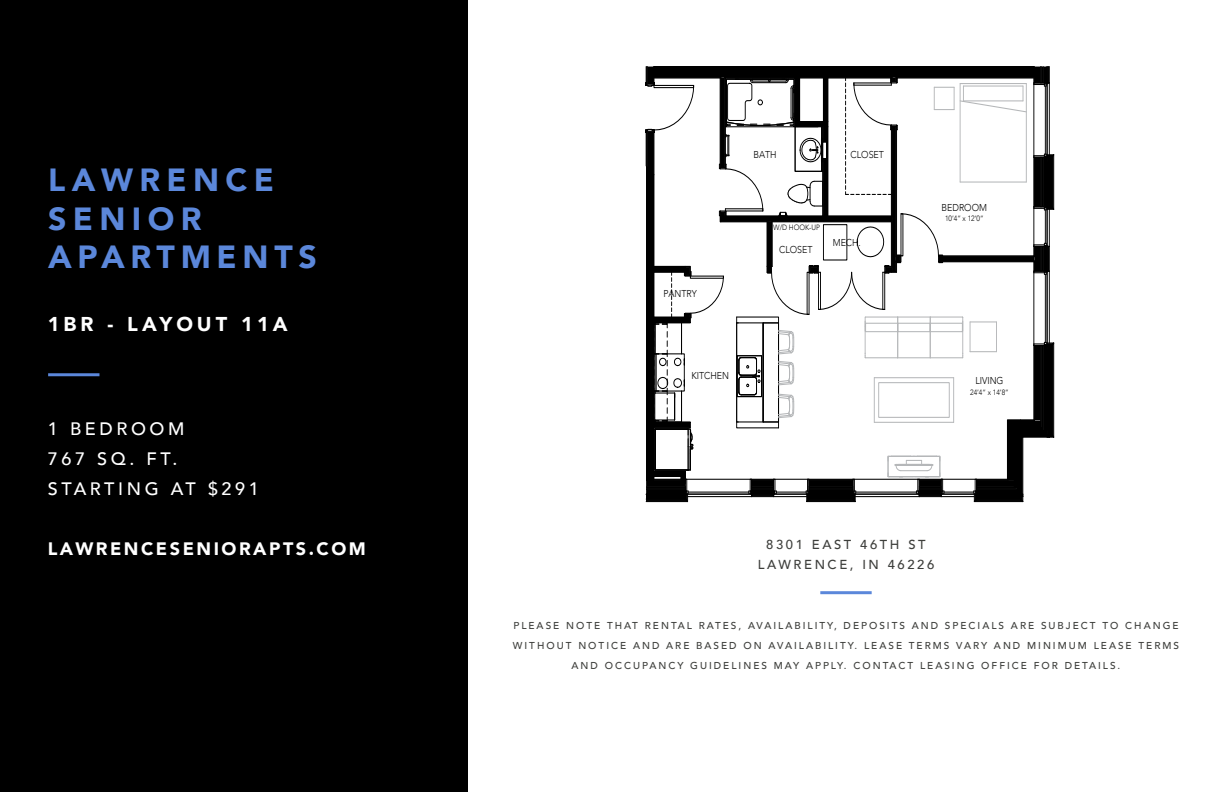
<style>
.page{position:relative;width:1224px;height:792px;background:#fff}
.page>*{position:absolute;margin:0;border:0;box-sizing:border-box;transform-origin:0 0}
.t1{font:900 32px/38.4px "Avenir";letter-spacing:.2em;color:#5b87da}
.t2{font:900 20px "Avenir";letter-spacing:.2em;color:#fff}
.t3{font:500 18px/30px "Avenir";letter-spacing:.2em;color:#fff}
.t4{font:900 18px "Avenir";letter-spacing:.14em;color:#fff}
.t5{font:500 13px/20px "Avenir";letter-spacing:.2em;color:#3d3e3b;text-align:center}
.t6{font:500 10px/20px "Avenir";letter-spacing:.2em;color:#3d3e3b;text-align:center}
.t7{font:300 10px "Avenir";color:#000;scale:.89 1}
.t8{font:300 7.6px "Avenir";letter-spacing:-.005em;color:#000;scale:.89 1}
</style>
<div class="page">
<div style="left:0;top:0;width:468px;height:792px;background:#000"></div>
<hr style="left:48px;top:373px;width:51px;height:3px;background:#5b87da">
<hr style="left:820px;top:591px;width:52px;height:3px;background:#5b87da">
<svg style="left:645px;top:67px;width:410px;height:436px"></svg>
<div style="left:773px;top:223px;width:47px;height:9px;background:#fff"></div>
<div style="left:901px;top:167px;width:8px;height:19px;background:#fff"></div>
<div style="left:962px;top:242px;width:17px;height:9px;background:#fff"></div>
<div style="left:816px;top:466px;width:18px;height:8px;background:#fff"></div>
<h1 class="t1" style="left:48px;top:160px;width:270px">LAWRENCE<br>SENIOR<br>APARTMENTS</h1>
<h2 class="t2" style="left:48px;top:307px;width:241px">1BR - LAYOUT 11A</h2>
<h3 class="t3" style="left:48px;top:413px;width:213px">1 BEDROOM<br>767 SQ. FT.<br>STARTING AT $291</h3>
<h3 class="t4" style="left:48px;top:533px;width:320px">LAWRENCESENIORAPTS.COM</h3>
<p class="t7" style="left:663px;top:288px;width:39px">PANTRY</p>
<p class="t7" style="left:754px;top:148px;width:28px">BATH</p>
<p class="t7" style="left:851px;top:148px;width:39px">CLOSET</p>
<p class="t8" style="left:773px;top:223px;width:54px">W/D HOOK-UP</p>
<p class="t7" style="left:779px;top:244px;width:39px">CLOSET</p>
<p class="t7" style="left:833px;top:237px;width:33px">MECH.</p>
<p class="t7" style="left:691px;top:370px;width:44px">KITCHEN</p>
<p class="t7" style="left:942px;top:201px;width:52px">BEDROOM</p>
<p class="t8" style="left:945px;top:214px;width:45px">10’4” x 12’0”</p>
<p class="t7" style="left:975px;top:375px;width:33px">LIVING</p>
<p class="t8" style="left:970px;top:388px;width:45px">24’4” x 14’8”</p>
<h3 class="t5" style="left:758px;top:534px;width:178px">8301 EAST 46TH ST<br>LAWRENCE, IN 46226</h3>
<p class="t6" style="left:513px;top:615px;width:668px">PLEASE NOTE THAT RENTAL RATES, AVAILABILITY, DEPOSITS AND SPECIALS ARE SUBJECT TO CHANGE<br>WITHOUT NOTICE AND ARE BASED ON AVAILABILITY. LEASE TERMS VARY AND MINIMUM LEASE TERMS<br>AND OCCUPANCY GUIDELINES MAY APPLY. CONTACT LEASING OFFICE FOR DETAILS.</p>
</div>
